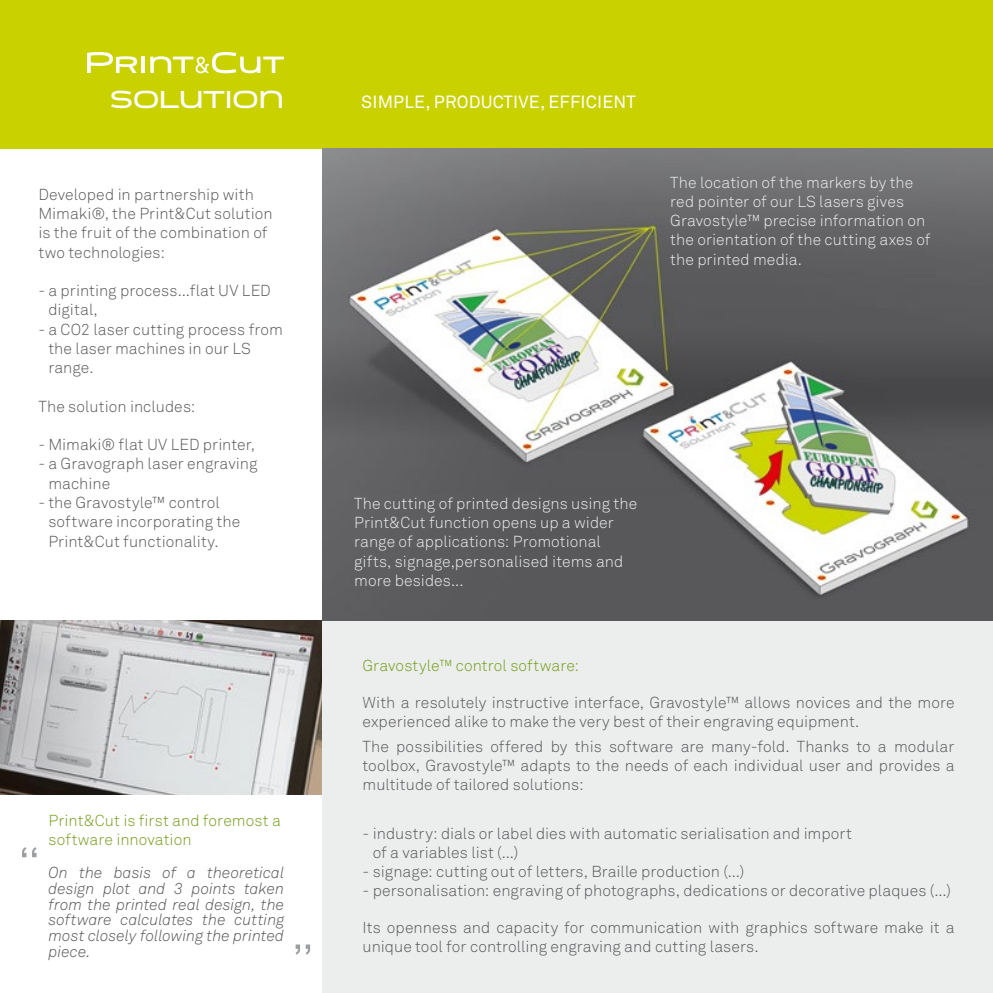
<style>
.page{position:relative;width:993px;height:993px;background:#fff}
.page>*{position:absolute;margin:0;border:0;box-sizing:border-box;transform-origin:0 0}
.t1{font:26.6px "Gravotech";color:#fff}
.t2{font:17.5px "Akkurat Std";letter-spacing:.01em;color:#fff}
.t3{font:300 15.75px/19.2px "Akkurat Std";letter-spacing:.005em;color:#58585a}
.t4{font:300 15.75px/19.2px "Akkurat Std";letter-spacing:.005em;color:#eceded}
.t5{font:italic 300 15.75px/15.8px "Akkurat Std";color:#58585a;text-align:justify}
.t6{font:300 15.75px/19.2px "Akkurat Std";letter-spacing:.005em;color:#749f18}
</style>
<div class="page">
<div style="left:0;top:0;width:322px;height:149px;background:#c9d200"></div>
<div style="left:322px;top:0;width:670px;height:149px;background:#c9d200"></div>
<div style="left:323px;top:620px;width:669px;height:372px;background:#eceded"></div>
<img style="left:0;top:620px;width:322px;height:174px">
<img style="left:323px;top:149px;width:669px;height:471px">
<svg style="left:87px;top:52px;width:50px;height:21px"></svg>
<hr style="left:141px;top:57px;width:4px;height:16px;background:#fff">
<svg style="left:150px;top:52px;width:134px;height:21px"></svg>
<svg style="left:22px;top:847px;width:15px;height:9px"></svg>
<svg style="left:295px;top:944px;width:15px;height:10px"></svg>
<h1 class="t1" style="left:110px;top:83px;width:175px">SOLUTION</h1>
<p class="t3" style="left:38px;top:184px;width:235px">Developed in partnership with<br>Mimaki®, the Print&amp;Cut solution is the fruit of the combination of two technologies:</p>
<p class="t3" style="left:48px;top:281px;width:224px;text-indent:-10px">- a printing process...flat UV LED digital,</p>
<p class="t3" style="left:48px;top:319px;width:236px;text-indent:-10px">- a CO2 laser cutting process from the laser machines in our LS range.</p>
<p class="t3" style="left:38px;top:396px;width:158px">The solution includes:</p>
<p class="t3" style="left:38px;top:435px;width:218px">- Mimaki® flat UV LED printer,</p>
<p class="t3" style="left:48px;top:454px;width:210px;text-indent:-10px">- a Gravograph laser engraving machine</p>
<p class="t3" style="left:48px;top:492px;width:193px;text-indent:-10px">- the Gravostyle™ control software incorporating the<br>Print&amp;Cut functionality.</p>
<p class="t6" style="left:48px;top:810px;width:234px">Print&amp;Cut is first and foremost a software innovation</p>
<p class="t5" style="left:48px;top:864px;width:237px">On the basis of a theoretical design plot and 3 points taken from the printed real design, the software calculates the cutting most closely following the printed piece.</p>
<p class="t2" style="left:361px;top:92px;width:276px">SIMPLE, PRODUCTIVE, EFFICIENT</p>
<p class="t4" style="left:670px;top:172px;width:261px">The location of the markers by the red pointer of our LS lasers gives<br>Gravostyle™ precise information on the orientation of the cutting axes of the printed media.</p>
<p class="t4" style="left:354px;top:493px;width:284px">The cutting of printed designs using the Print&amp;Cut function opens up a wider range of applications: Promotional gifts, signage,personalised items and more besides...</p>
<p class="t6" style="left:362px;top:656px;width:218px">Gravostyle™ control software:</p>
<p class="t3" style="left:362px;top:692px;width:593px">With a resolutely instructive interface, Gravostyle™ allows novices and the more experienced alike to make the very best of their engraving equipment.</p>
<p class="t3" style="left:362px;top:736px;width:593px;text-align:justify">The possibilities offered by this software are many-fold. Thanks to a modular toolbox, Gravostyle™ adapts to the needs of each individual user and provides a multitude of tailored solutions:</p>
<p class="t3" style="left:372px;top:823px;width:480px;text-indent:-10px">- industry: dials or label dies with automatic serialisation and import of a variables list (...)</p>
<p class="t3" style="left:362px;top:861px;width:383px">- signage: cutting out of letters, Braille production (...)</p>
<p class="t3" style="left:362px;top:880px;width:590px">- personalisation: engraving of photographs, dedications or decorative plaques (...)</p>
<p class="t3" style="left:362px;top:917px;width:593px">Its openness and capacity for communication with graphics software make it a unique tool for controlling engraving and cutting lasers.</p>
</div>
